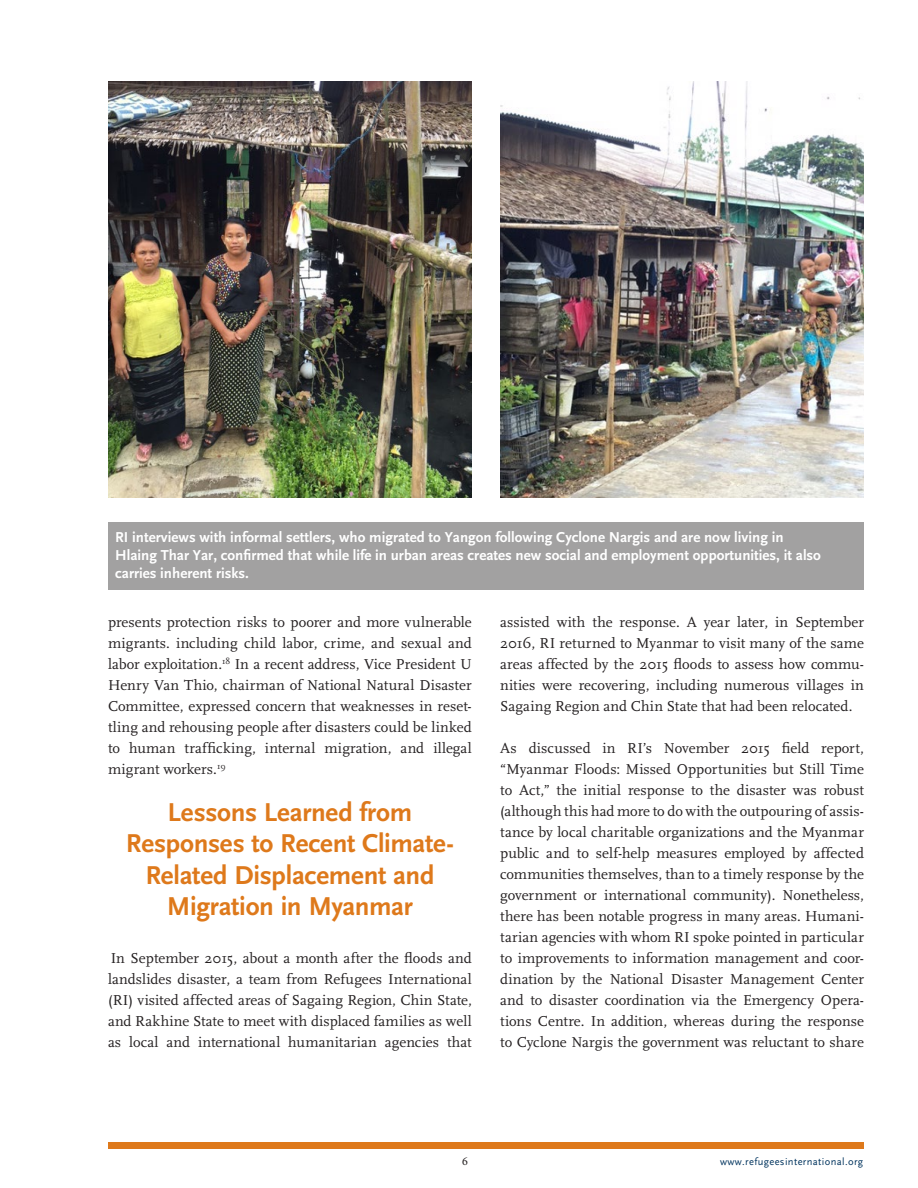
<style>
.page{position:relative;width:918px;height:1188px;background:#fff}
.page>*{position:absolute;margin:0;border:0;box-sizing:border-box;transform-origin:0 0}
.Section_head{font:700 27px/31.5px "Scala Sans";letter-spacing:-.01em;color:#de791b;text-align:center}
.Report_text{font:15px/21px "Scala";letter-spacing:.005em;color:#231f20;text-align:justify}
.t1{font:700 15px/18px "Scala Sans";color:#fff}
.t2{font:12px "Minion Pro";color:#231f20}
.t3{font:10.5px "Scala Sans";letter-spacing:.035em;color:#00345e}
</style>
<div class="page">
<div style="left:108px;top:1142px;width:756px;height:7px;background:#de791b"></div>
<img style="left:108px;top:81px;width:364px;height:417px">
<img style="left:500px;top:81px;width:364px;height:417px">
<div style="left:108px;top:522px;width:756px;height:68px;background:#a2a1a1"></div>
<p class="t1" style="left:115px;top:529px;width:707px">RI interviews with informal settlers, who migrated to Yangon following Cyclone Nargis and are now living in<br>Hlaing Thar Yar, confirmed that while life in urban areas creates new social and employment opportunities, it also carries inherent risks.</p>
<p class="Report_text" style="left:108px;top:612px;width:365px">presents protection risks to poorer and more vulnerable migrants. including child labor, crime, and sexual and labor exploitation.<sup>18</sup> In a recent address, Vice President U Henry Van Thio, chairman of National Natural Disaster Committee, expressed concern that weaknesses in reset&shy;tling and rehousing people after disasters could be linked to human trafficking, internal migration, and illegal migrant workers.<sup>19</sup></p>
<p class="Section_head" style="left:126px;top:797px;width:330px">Lessons Learned from<br>Responses to Recent Climate-<br>Related Displacement and<br>Migration in Myanmar</p>
<p class="Report_text" style="left:108px;top:948px;width:365px">In September 2015, about a month after the floods and landslides disaster, a team from Refugees International (RI) visited affected areas of Sagaing Region, Chin State, and Rakhine State to meet with displaced families as well as local and international humanitarian agencies that</p>
<p class="Report_text" style="left:500px;top:612px;width:365px">assisted with the response. A year later, in September 2016, RI returned to Myanmar to visit many of the same areas affected by the 2015 floods to assess how commu&shy;nities were recovering, including numerous villages in Sagaing Region and Chin State that had been relocated.</p>
<p class="Report_text" style="left:500px;top:738px;width:365px">As discussed in RI’s November 2015 field report, “Myanmar Floods: Missed Opportunities but Still Time to Act,” the initial response to the disaster was robust (although this had more to do with the outpouring of assis&shy;tance by local charitable organizations and the Myanmar public and to self-help measures employed by affected communities themselves, than to a timely response by the government or international community). Nonetheless, there has been notable progress in many areas. Humani&shy;tarian agencies with whom RI spoke pointed in particular to improvements to information management and coor&shy;dination by the National Disaster Management Center and to disaster coordination via the Emergency Opera&shy;tions Centre. In addition, whereas during the response to Cyclone Nargis the government was reluctant to share</p>
<p class="t2" style="left:462px;top:1153px;width:7px">6</p>
<p class="t3" style="left:720px;top:1156px;width:145px">www.refugeesinternational.org</p>
</div>
